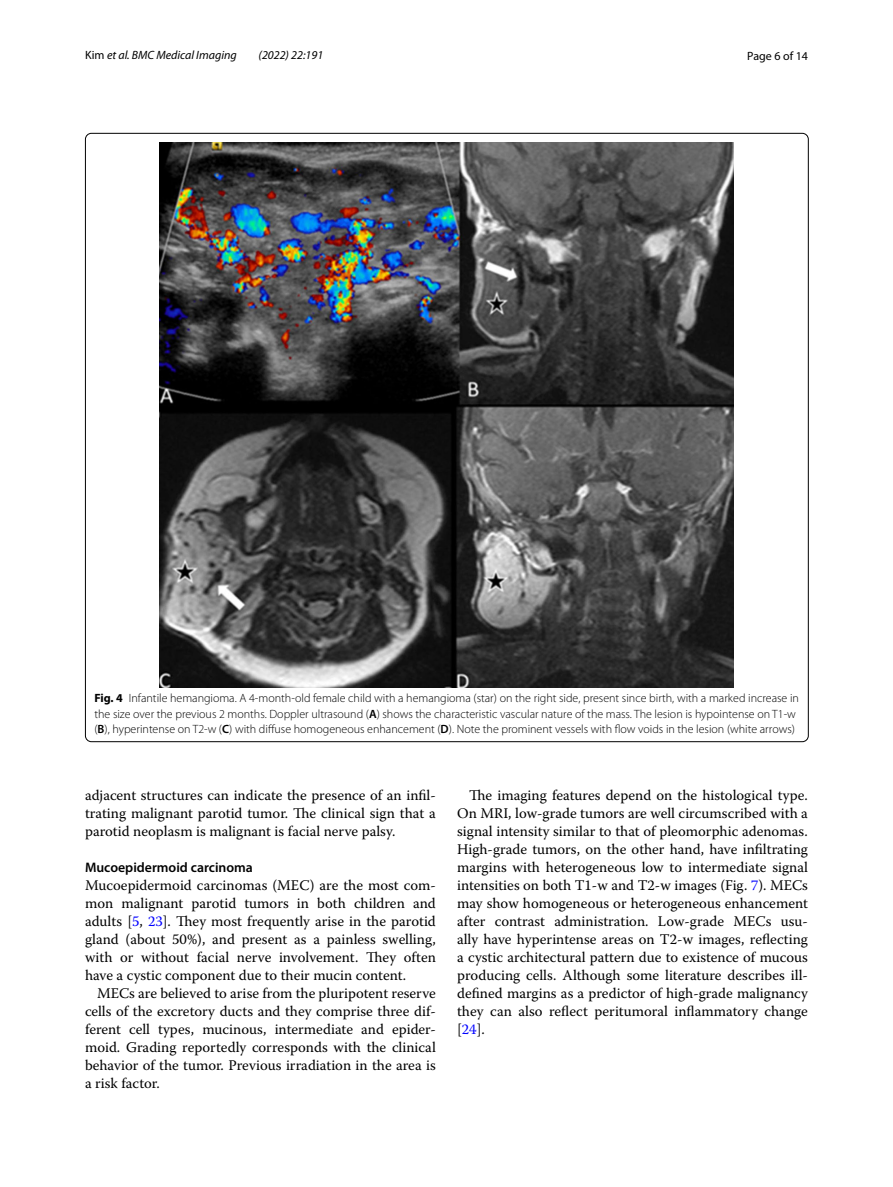
<style>
.page{position:relative;width:893px;height:1187px;background:#fff}
.page>*{position:absolute;margin:0;border:0;box-sizing:border-box;transform-origin:0 0}
.t1{font:14.7px/18px "Warnock Pro";color:#000;text-align:justify}
.t2{font:600 13.8px "Myriad Pro";color:#000}
.t3{font:300 12px/15px "Myriad Pro";color:#000}
.t4{font:italic 12px "Myriad Pro";color:#000}
.t5{font:12px "Myriad Pro";color:#000}
.s1{font-style:normal}
.s2{font-weight:700}
.s3{font-weight:600}
.s4{color:#00f}
</style>
<div class="page">
<img style="left:160px;top:142px;width:574px;height:545px">
<p class="t4" style="left:85px;top:48px;width:153px"><span class="s1">Kim</span> et al. BMC Medical Imaging</p>
<p class="t4" style="left:259px;top:48px;width:66px">(2022) 22:191</p>
<p class="t5" style="left:747px;top:48px;width:62px">Page 6 of 14</p>
<p class="t3" style="left:94px;top:691px;width:706px"><span class="s2">Fig. 4</span> Infantile hemangioma. A 4-month-old female child with a hemangioma (star) on the right side, present since birth, with a marked increase in the size over the previous 2 months. Doppler ultrasound (<span class="s3">A</span>) shows the characteristic vascular nature of the mass. The lesion is hypointense on T1-w (<span class="s3">B</span>), hyperintense on T2-w (<span class="s3">C</span>) with diffuse homogeneous enhancement (<span class="s3">D</span>). Note the prominent vessels with flow voids in the lesion (white arrows)</p>
<p class="t1" style="left:85px;top:785px;width:352px">adjacent structures can indicate the presence of an infil&shy;trating malignant parotid tumor. The clinical sign that a parotid neoplasm is malignant is facial nerve palsy.</p>
<p class="t2" style="left:85px;top:858px;width:169px">Mucoepidermoid carcinoma</p>
<p class="t1" style="left:85px;top:875px;width:352px">Mucoepidermoid carcinomas (MEC) are the most com&shy;mon malignant parotid tumors in both children and adults [<span class="s4">5</span>, <span class="s4">23</span>]. They most frequently arise in the parotid gland (about 50%), and present as a painless swelling, with or without facial nerve involvement. They often have a cystic component due to their mucin content.</p>
<p class="t1" style="left:85px;top:983px;width:352px;text-indent:12px">MECs are believed to arise from the pluripotent reserve cells of the excretory ducts and they comprise three dif&shy;ferent cell types, mucinous, intermediate and epider&shy;moid. Grading reportedly corresponds with the clinical behavior of the tumor. Previous irradiation in the area is a risk factor.</p>
<p class="t1" style="left:457px;top:785px;width:352px;text-indent:12px">The imaging features depend on the histological type.<br>On MRI, low-grade tumors are well circumscribed with a signal intensity similar to that of pleomorphic adenomas.<br>High-grade tumors, on the other hand, have infiltrating margins with heterogeneous low to intermediate signal intensities on both T1-w and T2-w images (Fig. <span class="s4">7</span>). MECs may show homogeneous or heterogeneous enhancement after contrast administration. Low-grade MECs usu&shy;ally have hyperintense areas on T2-w images, reflecting a cystic architectural pattern due to existence of mucous producing cells. Although some literature describes ill&shy;defined margins as a predictor of high-grade malignancy they can also reflect peritumoral inflammatory change [<span class="s4">24</span>].</p>
</div>
